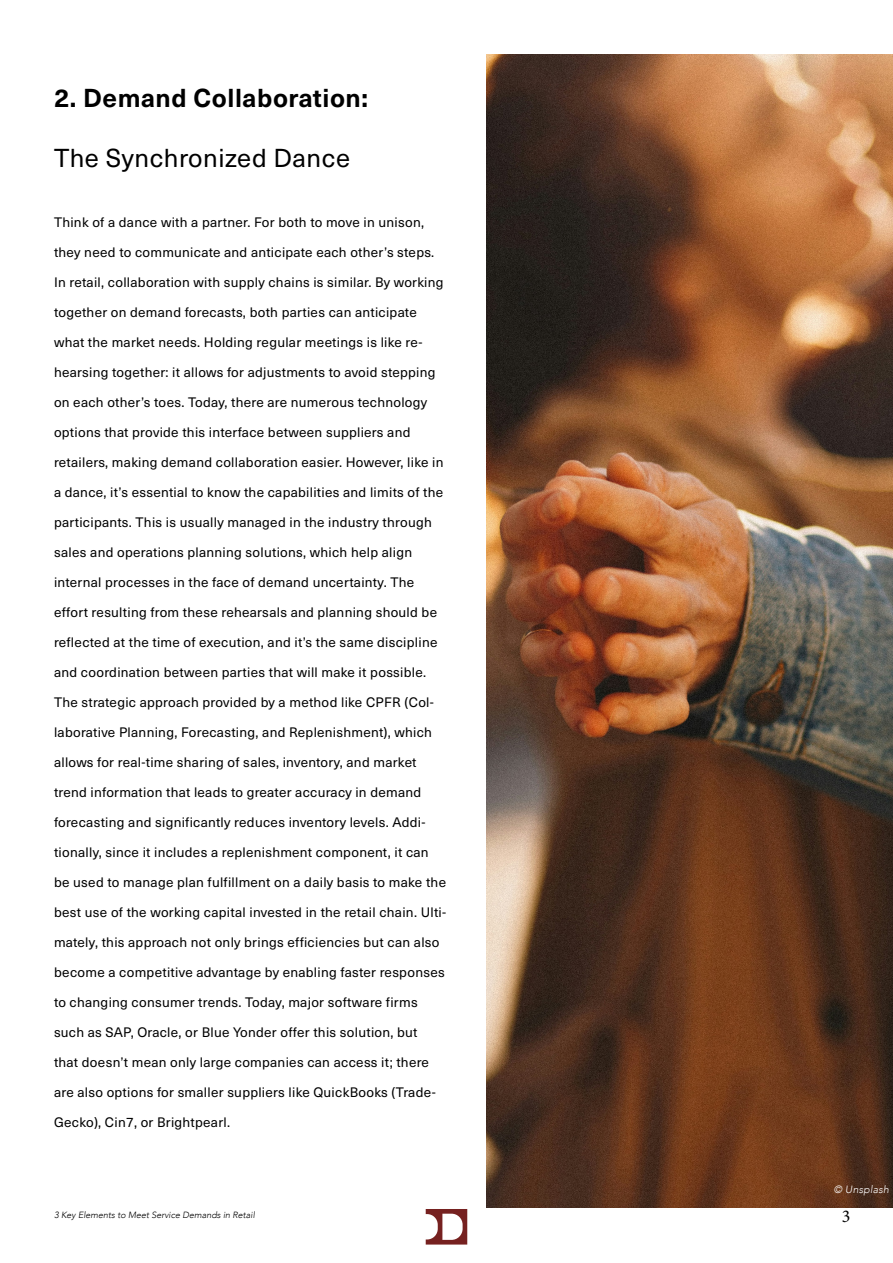
<style>
.page{position:relative;width:893px;height:1263px;background:#fff}
.page>*{position:absolute;margin:0;border:0;box-sizing:border-box;transform-origin:0 0}
.t1{font:700 25.5px "Neue Haas Unica W1 G";letter-spacing:.02em;color:#000}
.t2{font:25.5px "Neue Haas Unica W1 G";letter-spacing:.02em;color:#000}
.t3{font:18px "Minion Pro";color:#000}
.t4{font:13.5px "Neue Haas Unica W1 G";letter-spacing:.02em;color:#000}
.t5{font:italic 300 10.5px "Avenir";letter-spacing:.02em;color:#fff}
.t6{font:italic 300 9px "Avenir";color:#000}
</style>
<div class="page">
<svg style="left:426px;top:1209px;width:41px;height:35px"></svg>
<img style="left:487px;top:54px;width:406px;height:1154px">
<p class="t1" style="left:54px;top:78px;width:315px">2. Demand Collaboration:</p>
<p class="t2" style="left:54px;top:139px;width:298px">The Synchronized Dance</p>
<p class="t4" style="left:54px;top:212px;width:372px">Think of a dance with a partner. For both to move in unison,</p>
<p class="t4" style="left:54px;top:242px;width:382px">they need to communicate and anticipate each other’s steps.</p>
<p class="t4" style="left:54px;top:272px;width:391px">In retail, collaboration with supply chains is similar. By working</p>
<p class="t4" style="left:54px;top:302px;width:364px">together on demand forecasts, both parties can anticipate</p>
<p class="t4" style="left:54px;top:332px;width:370px">what the market needs. Holding regular meetings is like re-</p>
<p class="t4" style="left:54px;top:362px;width:383px">hearsing together: it allows for adjustments to avoid stepping</p>
<p class="t4" style="left:54px;top:392px;width:375px">on each other’s toes. Today, there are numerous technology</p>
<p class="t4" style="left:54px;top:422px;width:358px">options that provide this interface between suppliers and</p>
<p class="t4" style="left:54px;top:452px;width:391px">retailers, making demand collaboration easier. However, like in</p>
<p class="t4" style="left:54px;top:482px;width:391px">a dance, it’s essential to know the capabilities and limits of the</p>
<p class="t4" style="left:54px;top:512px;width:379px">participants. This is usually managed in the industry through</p>
<p class="t4" style="left:54px;top:542px;width:360px">sales and operations planning solutions, which help align</p>
<p class="t4" style="left:54px;top:572px;width:362px">internal processes in the face of demand uncertainty. The</p>
<p class="t4" style="left:54px;top:602px;width:385px">effort resulting from these rehearsals and planning should be</p>
<p class="t4" style="left:54px;top:632px;width:385px">reflected at the time of execution, and it’s the same discipline</p>
<p class="t4" style="left:54px;top:662px;width:374px">and coordination between parties that will make it possible.</p>
<p class="t4" style="left:54px;top:692px;width:381px">The strategic approach provided by a method like CPFR (Col-</p>
<p class="t4" style="left:54px;top:722px;width:380px">laborative Planning, Forecasting, and Replenishment), which</p>
<p class="t4" style="left:54px;top:752px;width:364px">allows for real-time sharing of sales, inventory, and market</p>
<p class="t4" style="left:54px;top:782px;width:369px">trend information that leads to greater accuracy in demand</p>
<p class="t4" style="left:54px;top:812px;width:373px">forecasting and significantly reduces inventory levels. Addi-</p>
<p class="t4" style="left:54px;top:842px;width:376px">tionally, since it includes a replenishment component, it can</p>
<p class="t4" style="left:54px;top:872px;width:394px">be used to manage plan fulfillment on a daily basis to make the</p>
<p class="t4" style="left:54px;top:902px;width:394px">best use of the working capital invested in the retail chain. Ulti-</p>
<p class="t4" style="left:54px;top:932px;width:387px">mately, this approach not only brings efficiencies but can also</p>
<p class="t4" style="left:54px;top:962px;width:392px">become a competitive advantage by enabling faster responses</p>
<p class="t4" style="left:54px;top:992px;width:365px">to changing consumer trends. Today, major software firms</p>
<p class="t4" style="left:54px;top:1022px;width:365px">such as SAP, Oracle, or Blue Yonder offer this solution, but</p>
<p class="t4" style="left:54px;top:1052px;width:377px">that doesn’t mean only large companies can access it; there</p>
<p class="t4" style="left:54px;top:1082px;width:383px">are also options for smaller suppliers like QuickBooks (Trade-</p>
<p class="t4" style="left:54px;top:1112px;width:178px">Gecko), Cin7, or Brightpearl.</p>
<p class="t5" style="left:834px;top:1183px;width:57px">© Unsplash</p>
<p class="t6" style="left:54px;top:1209px;width:202px">3 Key Elements to Meet Service Demands in Retail</p>
<h2 class="t3" style="left:842px;top:1204px;width:10px">3</h2>
</div>
